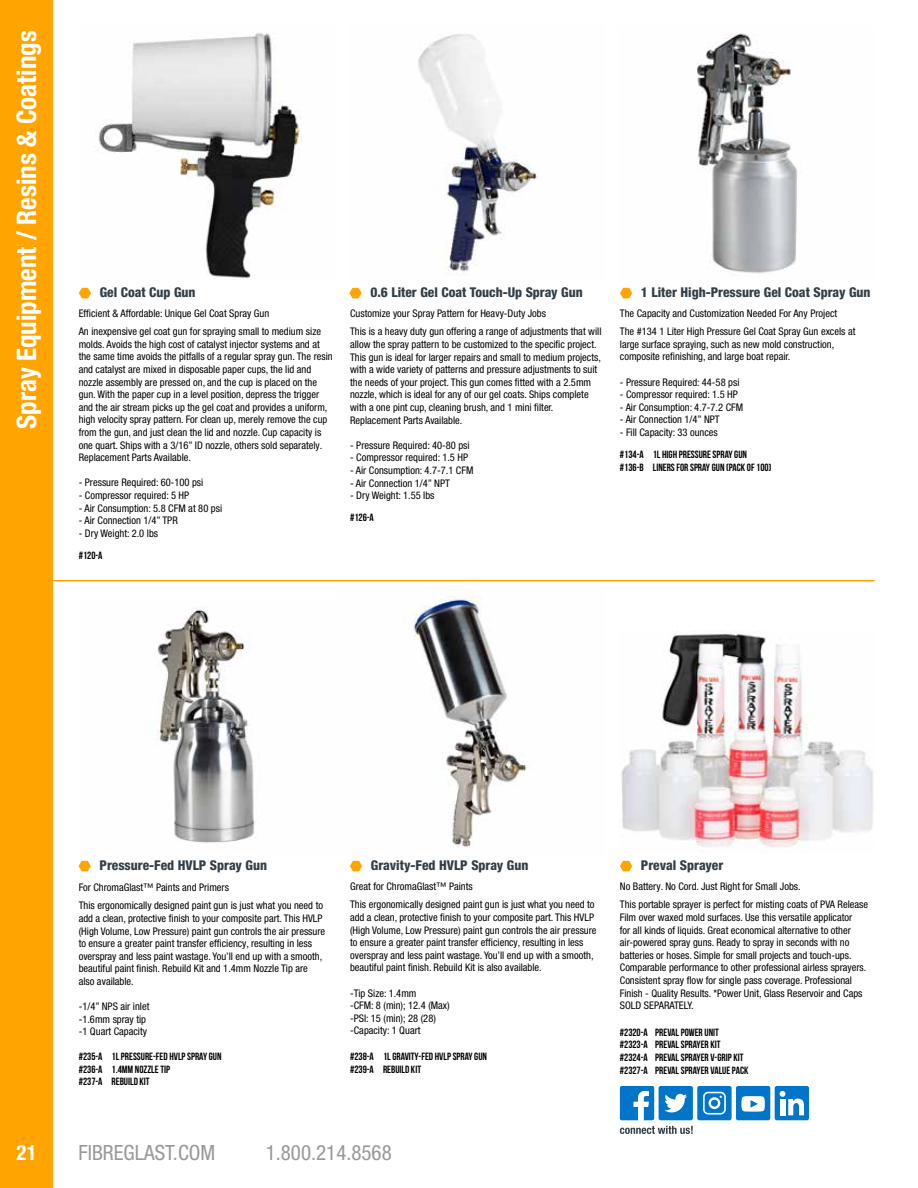
<style>
.page{position:relative;width:918px;height:1188px;background:#fff}
.page>*{position:absolute;margin:0;border:0;box-sizing:border-box;transform-origin:0 0}
.t1{font:700 condensed 27px "Helvetica Neue LT Pro";color:#fff}
.t2{font:condensed 21px "Helvetica Neue LT Pro";color:#98989a}
.t3{font:700 condensed 21px "Helvetica Neue LT Pro";color:#fff}
.t4{font:800 condensed 13.5px "Helvetica Neue LT Pro";color:#323e48}
.t5{font:condensed 10.5px/12.6px "Helvetica Neue LT Pro";color:#000}
.t6{font:10.5px/12.6px "Bebas Neue";color:#000}
</style>
<div class="page">
<div style="left:0;top:0;width:53px;height:1188px;background:#ffa400"></div>
<hr style="left:54px;top:580px;width:821px;height:2px;background:#ffa400">
<img style="left:418px;top:34px;width:121px;height:241px">
<img style="left:697px;top:33px;width:101px;height:241px">
<img style="left:98px;top:33px;width:203px;height:245px">
<img style="left:156px;top:607px;width:98px;height:236px">
<img style="left:409px;top:588px;width:118px;height:260px">
<img style="left:621px;top:631px;width:253px;height:217px">
<svg style="left:79px;top:288px;width:12px;height:10px"></svg>
<svg style="left:349px;top:288px;width:13px;height:10px"></svg>
<svg style="left:620px;top:288px;width:12px;height:10px"></svg>
<svg style="left:79px;top:861px;width:12px;height:10px"></svg>
<svg style="left:350px;top:861px;width:12px;height:10px"></svg>
<svg style="left:620px;top:861px;width:12px;height:10px"></svg>
<svg style="left:620px;top:1126px;width:73px;height:8px"></svg>
<svg style="left:620px;top:1086px;width:34px;height:34px"></svg>
<div style="left:659px;top:1086px;width:34px;height:34px;background:#0075c9;border-radius:2px"></div>
<div style="left:736px;top:1086px;width:34px;height:34px;background:#0075c9;border-radius:2px"></div>
<div style="left:697px;top:1086px;width:35px;height:34px;background:#0075c9;border-radius:2px"></div>
<svg style="left:664px;top:1094px;width:23px;height:18px"></svg>
<svg style="left:741px;top:1096px;width:24px;height:16px"></svg>
<svg style="left:703px;top:1092px;width:23px;height:23px"></svg>
<div style="left:775px;top:1086px;width:34px;height:34px;background:#0075c9;border-radius:2px"></div>
<svg style="left:780px;top:1091px;width:24px;height:24px"></svg>
<h1 class="t1" style="left:10px;top:429px;width:400px;rotate:-90deg">Spray Equipment / Resins &amp; Coatings</h1>
<p class="t4" style="left:100px;top:284px;width:97px">Gel Coat Cup Gun</p>
<p class="t5" style="left:79px;top:304px;width:244px;line-height:18px">Efficient &amp; Affordable: Unique Gel Coat Spray Gun<br>An inexpensive gel coat gun for spraying small to medium size</p>
<p class="t5" style="left:79px;top:338px;width:256px">molds. Avoids the high cost of catalyst injector systems and at the same time avoids the pitfalls of a regular spray gun. The resin and catalyst are mixed in disposable paper cups, the lid and nozzle assembly are pressed on, and the cup is placed on the gun. With the paper cup in a level position, depress the trigger and the air stream picks up the gel coat and provides a uniform, high velocity spray pattern. For clean up, merely remove the cup from the gun, and just clean the lid and nozzle. Cup capacity is one quart. Ships with a 3/16” ID nozzle, others sold separately.<br>Replacement Parts Available.</p>
<p class="t5" style="left:79px;top:476px;width:126px">- Pressure Required: 60-100 psi</p>
<p class="t5" style="left:79px;top:489px;width:112px">- Compressor required: 5 HP</p>
<p class="t5" style="left:79px;top:502px;width:145px">- Air Consumption: 5.8 CFM at 80 psi</p>
<p class="t5" style="left:79px;top:514px;width:101px">- Air Connection 1/4” TPR</p>
<p class="t5" style="left:79px;top:527px;width:81px">- Dry Weight: 2.0 lbs</p>
<p class="t6" style="left:79px;top:549px;width:25px">#120-A</p>
<p class="t4" style="left:370px;top:284px;width:214px">0.6 Liter Gel Coat Touch-Up Spray Gun</p>
<p class="t5" style="left:350px;top:305px;width:253px;line-height:18px">Customize your Spray Pattern for Heavy-Duty Jobs<br>This is a heavy duty gun offering a range of adjustments that will</p>
<p class="t5" style="left:350px;top:338px;width:252px">allow the spray pattern to be customized to the specific project.<br>This gun is ideal for larger repairs and small to medium projects, with a wide variety of patterns and pressure adjustments to suit the needs of your project. This gun comes fitted with a 2.5mm nozzle, which is ideal for any of our gel coats. Ships complete with a one pint cup, cleaning brush, and 1 mini filter.<br>Replacement Parts Available.</p>
<p class="t5" style="left:350px;top:439px;width:121px">- Pressure Required: 40-80 psi</p>
<p class="t5" style="left:350px;top:451px;width:120px">- Compressor required: 1.5 HP</p>
<p class="t5" style="left:350px;top:464px;width:125px">- Air Consumption: 4.7-7.1 CFM</p>
<p class="t5" style="left:350px;top:476px;width:101px">- Air Connection 1/4” NPT</p>
<p class="t5" style="left:350px;top:489px;width:86px">- Dry Weight: 1.55 lbs</p>
<p class="t6" style="left:350px;top:511px;width:25px">#126-A</p>
<p class="t4" style="left:641px;top:284px;width:231px">1 Liter High-Pressure Gel Coat Spray Gun</p>
<p class="t5" style="left:620px;top:304px;width:237px;line-height:18px">The Capacity and Customization Needed For Any Project<br>The #134 1 Liter High Pressure Gel Coat Spray Gun excels at</p>
<p class="t5" style="left:620px;top:338px;width:216px">large surface spraying, such as new mold construction, composite refinishing, and large boat repair.</p>
<p class="t5" style="left:620px;top:375px;width:121px">- Pressure Required: 44-58 psi</p>
<p class="t5" style="left:620px;top:388px;width:120px">- Compressor required: 1.5 HP</p>
<p class="t5" style="left:620px;top:401px;width:125px">- Air Consumption: 4.7-7.2 CFM</p>
<p class="t5" style="left:620px;top:413px;width:101px">- Air Connection 1/4” NPT</p>
<p class="t5" style="left:620px;top:426px;width:100px">- Fill Capacity: 33 ounces</p>
<p class="t6" style="left:620px;top:448px;width:25px">#134-A #136-B</p>
<p class="t6" style="left:653px;top:448px;width:120px">1L HIGH PRESSURE SPRAY GUN<br>LINERS FOR SPRAY GUN (PACK OF 100)</p>
<p class="t4" style="left:100px;top:857px;width:169px">Pressure-Fed HVLP Spray Gun</p>
<p class="t5" style="left:79px;top:879px;width:246px;line-height:18px">For ChromaGlast™ Paints and Primers<br>This ergonomically designed paint gun is just what you need to</p>
<p class="t5" style="left:79px;top:912px;width:248px">add a clean, protective finish to your composite part. This HVLP (High Volume, Low Pressure) paint gun controls the air pressure to ensure a greater paint transfer efficiency, resulting in less overspray and less paint wastage. You’ll end up with a smooth, beautiful paint finish. Rebuild Kit and 1.4mm Nozzle Tip are also available.</p>
<p class="t5" style="left:79px;top:1000px;width:72px">-1/4” NPS air inlet -1.6mm spray tip -1 Quart Capacity</p>
<p class="t6" style="left:79px;top:1050px;width:25px;text-align:justify">#235-A #236-A #237-A</p>
<p class="t6" style="left:112px;top:1050px;width:111px">1L PRESSURE-FED HVLP SPRAY GUN<br>1.4MM NOZZLE TIP<br>REBUILD KIT</p>
<p class="t4" style="left:371px;top:857px;width:159px">Gravity-Fed HVLP Spray Gun</p>
<p class="t5" style="left:350px;top:878px;width:246px;line-height:18px">Great for ChromaGlast™ Paints<br>This ergonomically designed paint gun is just what you need to</p>
<p class="t5" style="left:350px;top:911px;width:248px">add a clean, protective finish to your composite part. This HVLP (High Volume, Low Pressure) paint gun controls the air pressure to ensure a greater paint transfer efficiency, resulting in less overspray and less paint wastage. You’ll end up with a smooth, beautiful paint finish. Rebuild Kit is also available.</p>
<p class="t5" style="left:350px;top:986px;width:101px">-Tip Size: 1.4mm<br>-CFM: 8 (min); 12.4 (Max) -PSI: 15 (min); 28 (28) -Capacity: 1 Quart</p>
<p class="t6" style="left:350px;top:1050px;width:25px">#238-A #239-A</p>
<p class="t6" style="left:383px;top:1050px;width:106px">1L GRAVITY-FED HVLP SPRAY GUN<br>REBUILD KIT</p>
<p class="t4" style="left:641px;top:857px;width:84px">Preval Sprayer</p>
<p class="t5" style="left:620px;top:878px;width:250px;line-height:18px">No Battery. No Cord. Just Right for Small Jobs.<br>This portable sprayer is perfect for misting coats of PVA Release</p>
<p class="t5" style="left:620px;top:911px;width:248px">Film over waxed mold surfaces. Use this versatile applicator<br>for all kinds of liquids. Great economical alternative to other air-powered spray guns. Ready to spray in seconds with no batteries or hoses. Simple for small projects and touch-ups.<br>Comparable performance to other professional airless sprayers.<br>Consistent spray flow for single pass coverage. Professional Finish - Quality Results. *Power Unit, Glass Reservoir and Caps SOLD SEPARATELY.</p>
<p class="t6" style="left:620px;top:1026px;width:29px;text-align:justify">#2320-A #2323-A #2324-A #2327-A</p>
<p class="t6" style="left:655px;top:1026px;width:95px">PREVAL POWER UNIT<br>PREVAL SPRAYER KIT<br>PREVAL SPRAYER V-GRIP KIT<br>PREVAL SPRAYER VALUE PACK</p>
<h2 class="t3" style="left:17px;top:1140px;width:22px">21</h2>
<h2 class="t2" style="left:78px;top:1140px;width:138px">FIBREGLAST.COM</h2>
<h2 class="t2" style="left:266px;top:1140px;width:127px">1.800.214.8568</h2>
</div>
